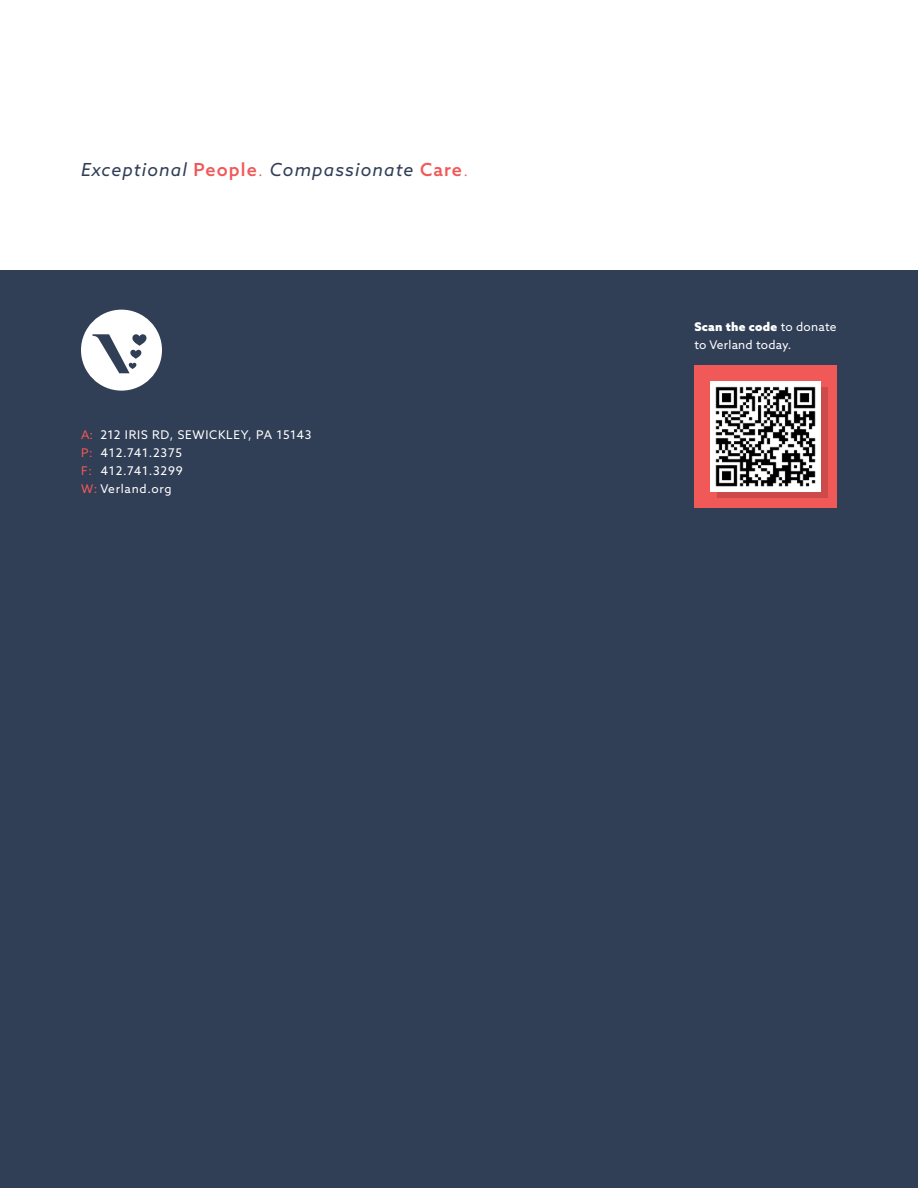
<style>
.page{position:relative;width:918px;height:1188px;background:#fff}
.page>*{position:absolute;margin:0;border:0;box-sizing:border-box;transform-origin:0 0}
.t1{font:italic 18px "Azo Sans";letter-spacing:.06em;color:#303e56}
.t2{font:12px/18px "Azo Sans";letter-spacing:.06em;color:#fff}
.t3{font:12px/18px "Azo Sans";letter-spacing:.02em;color:#fff}
.s1{font-weight:500;font-style:normal;color:#f15858}
.s2{font-weight:300;font-style:normal;color:#f15858}
.s3{color:#f15858}
.s4{font-weight:900}
</style>
<div class="page">
<div style="left:0;top:270px;width:918px;height:918px;background:#303e56"></div>
<svg style="left:81px;top:310px;width:81px;height:81px"></svg>
<div style="left:694px;top:365px;width:143px;height:143px;background:#f15858"></div>
<div style="left:717px;top:387px;width:110px;height:110px;background:#cd4a4a"></div>
<img style="left:711px;top:382px;width:110px;height:110px">
<h1 class="t1" style="left:81px;top:158px;width:389px">Exceptional <span class="s1">People</span><span class="s2">.</span> Compassionate <span class="s1">Care</span><span class="s2">.</span></h1>
<p class="t2" style="left:81px;top:426px;width:232px"><span class="s3">A:</span> 212 IRIS RD, SEWICKLEY, PA 15143<br><span class="s3">P:</span> 412.741.2375<br><span class="s3">F:</span> 412.741.3299<br><span class="s3">W:</span> Verland.org</p>
<p class="t3" style="left:694px;top:318px;width:144px"><span class="s4">Scan the code</span> to donate to Verland today.</p>
</div>
